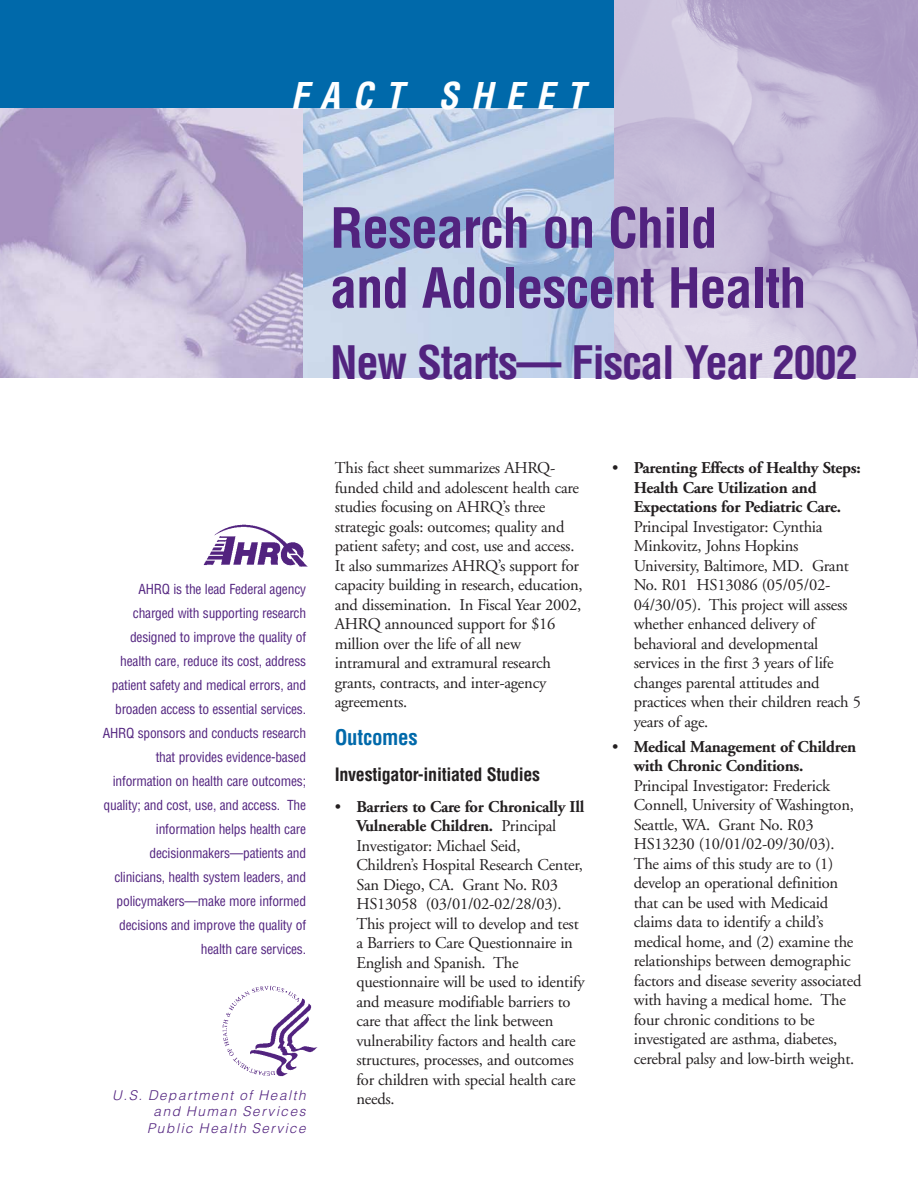
<style>
.page{position:relative;width:918px;height:1188px;background:#fff}
.page>*{position:absolute;margin:0;border:0;box-sizing:border-box;transform-origin:0 0}
.t1{font:700 condensed 54px/60px "Helvetica";letter-spacing:-.02em;color:#52237f}
.t2{font:700 condensed 45px "Helvetica";letter-spacing:-.03em;color:#52237f}
.t3{font:italic 700 condensed 36px "Helvetica";letter-spacing:.35em;color:#fff}
.t4{font:700 condensed 21px "Helvetica";letter-spacing:-.015em;color:#0069aa}
.t5{font:700 condensed 18px "Helvetica";letter-spacing:-.015em;color:#231f20}
.t6{font:16.5px/19.5px "Adobe Garamond";letter-spacing:-.015em;color:#231f20}
.t7{font:700 16.5px/19.5px "Adobe Garamond";letter-spacing:-.015em;color:#231f20}
.t8{font:condensed 13.5px/24px "Helvetica";letter-spacing:-.015em;color:#52237f;text-align:right}
.t9{font:italic 300 13.5px/16.5px "Helvetica";letter-spacing:.12em;color:#52237f;text-align:right}
.s1{font-weight:700}
.s2{font-weight:400}
</style>
<div class="page">
<img style="left:0;top:108px;width:304px;height:270px">
<img style="left:304px;top:1px;width:310px;height:377px">
<img style="left:614px;top:0;width:304px;height:378px">
<div style="left:0;top:0;width:613px;height:108px;background:#0069aa"></div>
<img style="left:203px;top:524px;width:105px;height:43px">
<img style="left:222px;top:985px;width:95px;height:92px">
<h3 class="t3" style="left:291px;top:82px;width:295px">FACT SHEET</h3>
<h1 class="t1" style="left:330px;top:203px;width:478px">Research on Child and Adolescent Health</h1>
<h2 class="t2" style="left:330px;top:345px;width:529px">New Starts— Fiscal Year 2002</h2>
<p class="t8" style="left:103px;top:578px;width:205px">AHRQ is the lead Federal agency charged with supporting research designed to improve the quality of health care, reduce its cost, address patient safety and medical errors, and broaden access to essential services.<br>AHRQ sponsors and conducts research that provides evidence-based information on health care outcomes; quality; and cost, use, and access. The information helps health care decisionmakers—patients and clinicians, health system leaders, and policymakers—make more informed decisions and improve the quality of health care services.</p>
<p class="t9" style="left:112px;top:1088px;width:195px">U.S. Department of Health and Human Services<br>Public Health Service</p>
<p class="t6" style="left:335px;top:460px;width:249px">This fact sheet summarizes AHRQ&shy;funded child and adolescent health care studies focusing on AHRQ’s three strategic goals: outcomes; quality and patient safety; and cost, use and access.<br>It also summarizes AHRQ’s support for capacity building in research, education, and dissemination. In Fiscal Year 2002, AHRQ announced support for $16 million over the life of all new intramural and extramural research grants, contracts, and inter-agency agreements.</p>
<p class="t4" style="left:335px;top:729px;width:84px">Outcomes</p>
<p class="t5" style="left:335px;top:768px;width:207px">Investigator-initiated Studies</p>
<p class="t6" style="left:356px;top:798px;width:230px;text-indent:-22px">• <span class="s1">Barriers to Care for Chronically Ill<br>Vulnerable Children.</span> Principal<br>Investigator: Michael Seid,<br>Children’s Hospital Research Center,<br>San Diego, CA. Grant No. R03<br>HS13058 (03/01/02-02/28/03).<br>This project will to develop and test a Barriers to Care Questionnaire in<br>English and Spanish. The questionnaire will be used to identify and measure modifiable barriers to care that affect the link between vulnerability factors and health care structures, processes, and outcomes for children with special health care needs.</p>
<p class="t7" style="left:634px;top:460px;width:229px;text-indent:-22px"><span class="s2">•</span> Parenting Effects of Healthy Steps:<br>Health Care Utilization and<br>Expectations for Pediatric Care.</p>
<p class="t6" style="left:634px;top:518px;width:229px">Principal Investigator: Cynthia<br>Minkovitz, Johns Hopkins<br>University, Baltimore, MD. Grant<br>No. R01 HS13086 (05/05/02-<br>04/30/05). This project will assess whether enhanced delivery of behavioral and developmental services in the first 3 years of life changes parental attitudes and practices when their children reach 5 years of age.</p>
<p class="t7" style="left:634px;top:738px;width:224px;text-indent:-22px"><span class="s2">•</span> Medical Management of Children with Chronic Conditions.</p>
<p class="t6" style="left:634px;top:777px;width:229px">Principal Investigator: Frederick Connell, University of Washington, Seattle, WA. Grant No. R03<br>HS13230 (10/01/02-09/30/03).<br>The aims of this study are to (1) develop an operational definition that can be used with Medicaid claims data to identify a child’s medical home, and (2) examine the relationships between demographic factors and disease severity associated with having a medical home. The four chronic conditions to be investigated are asthma, diabetes, cerebral palsy and low-birth weight.</p>
</div>
